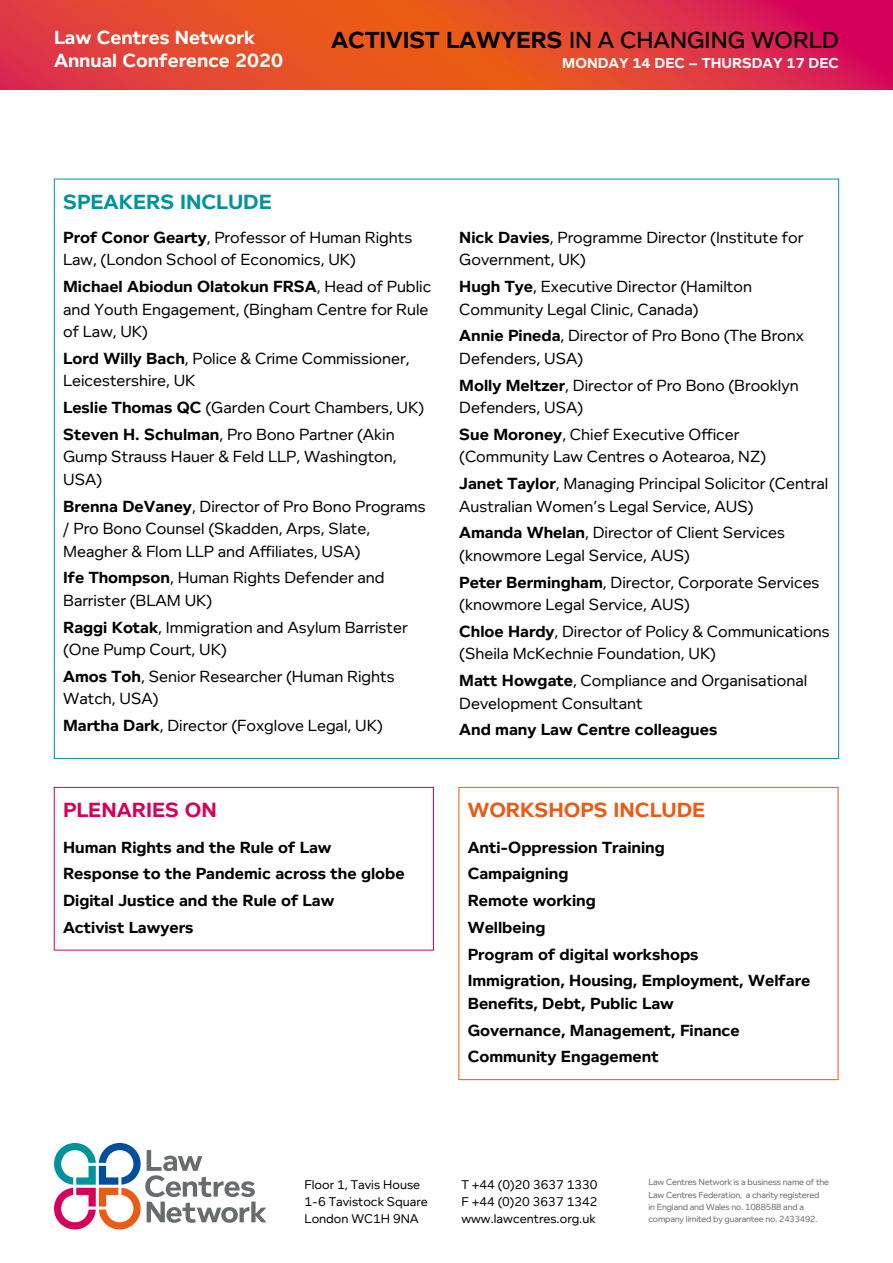
<style>
.page{position:relative;width:893px;height:1263px;background:#fff}
.page>*{position:absolute;margin:0;border:0;box-sizing:border-box;transform-origin:0 0}
.t1{font:500 23.7px "Foundry Context W03";color:#000}
.t2{font:700 21px "Foundry Context W03";color:#ea5b13}
.t3{font:700 21px "Foundry Context W03";color:#00939c}
.t4{font:700 21px "Foundry Context W03";color:#d4005a}
.t5{font:700 19.5px/23.4px "Foundry Context W03";color:#fff}
.t6{font:16.5px/22.5px "Foundry Context W03";color:#000}
.t7{font:700 16.5px/26.7px "Foundry Context W03";color:#000}
.t8{font:700 14.7px "Foundry Context W03";color:#fff}
.t9{font:12.9px/17.2px "Foundry Context W03";color:#000}
.t10{font:9px/12.3px "Foundry Context W03";letter-spacing:-.02em;color:#676c6e}
.s1{font-weight:700}
</style>
<div class="page">
<svg style="left:0;top:0;width:893px;height:89px;background:#e24035"></svg>
<svg style="left:54px;top:1143px;width:213px;height:86px"></svg>
<div style="left:54px;top:787px;width:380px;height:163px;border:1px solid #d4005a"></div>
<div style="left:459px;top:787px;width:379px;height:293px;border:1px solid #ea5b13"></div>
<p class="t5" style="left:54px;top:25px;width:231px">Law Centres Network<br>Annual Conference 2020</p>
<h1 class="t1" style="left:331px;top:26px;width:509px"><span class="s1">ACTIVIST LAWYERS</span> IN A CHANGING WORLD</h1>
<p class="t8" style="left:562px;top:54px;width:278px">MONDAY 14 DEC – THURSDAY 17 DEC</p>
<p class="t3" style="left:63px;top:189px;width:210px">SPEAKERS INCLUDE</p>
<p class="t6" style="left:63px;top:226px;width:351px"><span class="s1">Prof Conor Gearty</span>, Professor of Human Rights<br>Law, (London School of Economics, UK)</p>
<p class="t6" style="left:63px;top:275px;width:370px"><span class="s1">Michael Abiodun Olatokun FRSA</span>, Head of Public and Youth Engagement, (Bingham Centre for Rule of Law, UK)</p>
<p class="t6" style="left:63px;top:347px;width:348px"><span class="s1">Lord Willy Bach</span>, Police &amp; Crime Commissioner,<br>Leicestershire, UK</p>
<p class="t6" style="left:63px;top:394px;width:363px;line-height:26.7px"><span class="s1">Leslie Thomas QC</span> (Garden Court Chambers, UK)<br><span class="s1">Steven H. Schulman</span>, Pro Bono Partner (Akin</p>
<p class="t6" style="left:63px;top:445px;width:335px">Gump Strauss Hauer &amp; Feld LLP, Washington,<br>USA)</p>
<p class="t6" style="left:63px;top:495px;width:364px"><span class="s1">Brenna DeVaney</span>, Director of Pro Bono Programs / Pro Bono Counsel (Skadden, Arps, Slate,<br>Meagher &amp; Flom LLP and Affiliates, USA)</p>
<p class="t6" style="left:63px;top:566px;width:323px"><span class="s1">Ife Thompson</span>, Human Rights Defender and<br>Barrister (BLAM UK)</p>
<p class="t6" style="left:63px;top:616px;width:346px"><span class="s1">Raggi Kotak</span>, Immigration and Asylum Barrister (One Pump Court, UK)</p>
<p class="t6" style="left:63px;top:665px;width:333px"><span class="s1">Amos Toh</span>, Senior Researcher (Human Rights<br>Watch, USA)</p>
<p class="t6" style="left:63px;top:714px;width:321px"><span class="s1">Martha Dark</span>, Director (Foxglove Legal, UK)</p>
<p class="t4" style="left:63px;top:798px;width:155px">PLENARIES ON</p>
<p class="t7" style="left:63px;top:833px;width:343px">Human Rights and the Rule of Law<br>Response to the Pandemic across the globe<br>Digital Justice and the Rule of Law<br>Activist Lawyers</p>
<p class="t6" style="left:459px;top:226px;width:345px"><span class="s1">Nick Davies</span>, Programme Director (Institute for<br>Government, UK)</p>
<p class="t6" style="left:459px;top:275px;width:294px"><span class="s1">Hugh Tye</span>, Executive Director (Hamilton<br>Community Legal Clinic, Canada)</p>
<p class="t6" style="left:459px;top:324px;width:346px"><span class="s1">Annie Pineda</span>, Director of Pro Bono (The Bronx<br>Defenders, USA)</p>
<p class="t6" style="left:459px;top:374px;width:341px"><span class="s1">Molly Meltzer</span>, Director of Pro Bono (Brooklyn<br>Defenders, USA)</p>
<p class="t6" style="left:459px;top:423px;width:308px"><span class="s1">Sue Moroney</span>, Chief Executive Officer (Community Law Centres o Aotearoa, NZ)</p>
<p class="t6" style="left:459px;top:472px;width:370px"><span class="s1">Janet Taylor</span>, Managing Principal Solicitor (Central<br>Australian Women’s Legal Service, AUS)</p>
<p class="t6" style="left:459px;top:521px;width:327px"><span class="s1">Amanda Whelan</span>, Director of Client Services (knowmore Legal Service, AUS)</p>
<p class="t6" style="left:459px;top:571px;width:362px"><span class="s1">Peter Bermingham</span>, Director, Corporate Services (knowmore Legal Service, AUS)</p>
<p class="t6" style="left:459px;top:620px;width:372px"><span class="s1">Chloe Hardy</span>, Director of Policy &amp; Communications (Sheila McKechnie Foundation, UK)</p>
<p class="t6" style="left:459px;top:669px;width:350px"><span class="s1">Matt Howgate</span>, Compliance and Organisational<br>Development Consultant</p>
<p class="t7" style="left:459px;top:716px;width:260px">And many Law Centre colleagues</p>
<p class="t2" style="left:468px;top:798px;width:239px">WORKSHOPS INCLUDE</p>
<p class="t7" style="left:468px;top:833px;width:344px">Anti-Oppression Training<br>Campaigning<br>Remote working<br>Wellbeing<br>Program of digital workshops<br>Immigration, Housing, Employment, Welfare</p>
<p class="t7" style="left:468px;top:990px;width:274px">Benefits, Debt, Public Law<br>Governance, Management, Finance<br>Community Engagement</p>
<p class="t9" style="left:305px;top:1175px;width:125px">Floor 1, Tavis House<br>1-6 Tavistock Square<br>London WC1H 9NA</p>
<p class="t9" style="left:461px;top:1175px;width:138px;text-align:justify">T +44 (0)20 3637 1330<br>F +44 (0)20 3637 1342 www.lawcentres.org.uk</p>
<p class="t10" style="left:648px;top:1176px;width:182px">Law Centres Network is a business name of the Law Centres Federation, a charity registered<br>in England and Wales no. 1088588 and a company limited by guarantee no. 2433492.</p>
</div>
